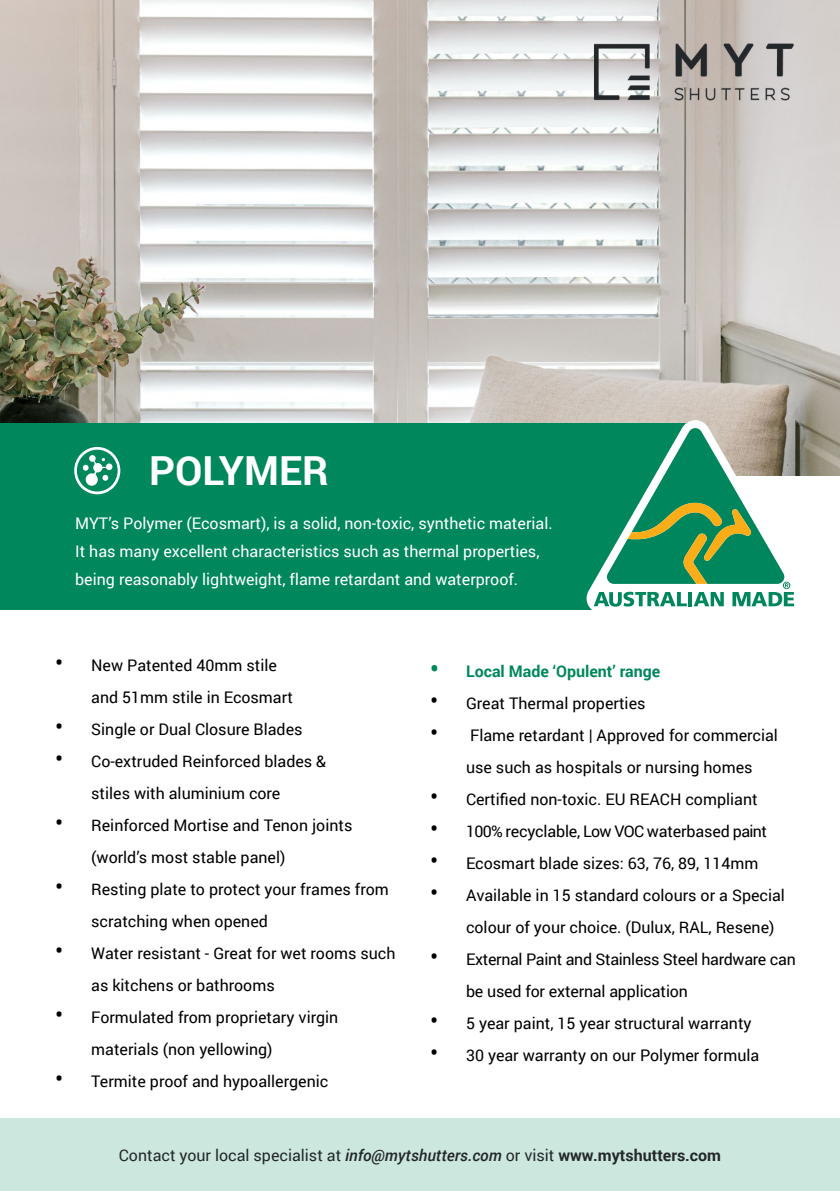
<style>
.page{position:relative;width:840px;height:1191px;background:#fff}
.page>*{position:absolute;margin:0;border:0;box-sizing:border-box;transform-origin:0 0}
.t1{font:700 40px "Roboto";color:#fff}
.t2{font:16px/32px "Roboto";color:#000}
.t3{font:16px/28px "Roboto";color:#fff}
.t4{font:16px "Roboto";color:#23282a}
.t5{font:16px/32px "Roboto";letter-spacing:-.02em;color:#000}
.t6{font:700 16px "Roboto";color:#00875c}
.s1{font-size:24px}
.s2{font-weight:500;font-style:italic}
.s3{font-weight:700}
</style>
<div class="page">
<img style="left:0;top:0;width:839px;height:475px">
<div style="left:0;top:423px;width:688px;height:186px;background:#00875c"></div>
<svg style="left:74px;top:447px;width:46px;height:47px"></svg>
<div style="left:0;top:1119px;width:839px;height:72px;background:#cce7de"></div>
<svg style="left:586px;top:420px;width:218px;height:190px"></svg>
<svg style="left:593px;top:428px;width:200px;height:178px"></svg>
<img style="left:583px;top:34px;width:216px;height:76px">
<h1 class="t1" style="left:149px;top:443px;width:181px">POLYMER</h1>
<p class="t3" style="left:75px;top:508px;width:478px">MYT’s Polymer (Ecosmart), is a solid, non-toxic, synthetic material.<br>It has many excellent characteristics such as thermal properties, being reasonably lightweight, flame retardant and waterproof.</p>
<p class="t2" style="left:91px;top:648px;width:203px;text-indent:-36px"><span class="s1">•</span> New Patented 40mm stile and 51mm stile in Ecosmart</p>
<p class="t2" style="left:55px;top:712px;width:249px"><span class="s1">•</span> Single or Dual Closure Blades</p>
<p class="t2" style="left:91px;top:744px;width:236px;text-indent:-36px"><span class="s1">•</span> Co-extruded Reinforced blades &amp; stiles with aluminium core</p>
<p class="t2" style="left:91px;top:808px;width:262px;text-indent:-36px"><span class="s1">•</span> Reinforced Mortise and Tenon joints (world’s most stable panel)</p>
<p class="t2" style="left:91px;top:872px;width:299px;text-indent:-36px"><span class="s1">•</span> Resting plate to protect your frames from scratching when opened</p>
<p class="t2" style="left:91px;top:936px;width:306px;text-indent:-36px"><span class="s1">•</span> Water resistant - Great for wet rooms such as kitchens or bathrooms</p>
<p class="t2" style="left:91px;top:1000px;width:248px;text-indent:-36px"><span class="s1">•</span> Formulated from proprietary virgin materials (non yellowing)</p>
<p class="t2" style="left:55px;top:1064px;width:274px"><span class="s1">•</span> Termite proof and hypoallergenic</p>
<p class="t6" style="left:430px;top:659px;width:232px"><span class="s1">•</span> Local Made ‘Opulent’ range</p>
<p class="t2" style="left:430px;top:686px;width:217px"><span class="s1">•</span> Great Thermal properties</p>
<p class="t2" style="left:466px;top:718px;width:313px;text-indent:-36px"><span class="s1">•</span> Flame retardant | Approved for commercial use such as hospitals or nursing homes</p>
<p class="t2" style="left:430px;top:782px;width:329px"><span class="s1">•</span> Certified non-toxic. EU REACH compliant</p>
<p class="t2" style="left:430px;top:814px;width:338px"><span class="s1">•</span> 100% recyclable, Low VOC waterbased paint</p>
<p class="t2" style="left:430px;top:846px;width:330px"><span class="s1">•</span> Ecosmart blade sizes: 63, 76, 89, 114mm</p>
<p class="t2" style="left:466px;top:878px;width:320px;text-indent:-36px"><span class="s1">•</span> Available in 15 standard colours or a Special colour of your choice. (Dulux, RAL, Resene)</p>
<p class="t5" style="left:466px;top:942px;width:331px;text-indent:-36px"><span class="s1">•</span> External Paint and Stainless Steel hardware can be used for external application</p>
<p class="t2" style="left:430px;top:1006px;width:323px"><span class="s1">•</span> 5 year paint, 15 year structural warranty</p>
<p class="t2" style="left:430px;top:1038px;width:331px"><span class="s1">•</span> 30 year warranty on our Polymer formula</p>
<p class="t4" style="left:119px;top:1144px;width:603px">Contact your local specialist at <span class="s2">info@mytshutters.com</span> or visit <span class="s3">www.mytshutters.com</span></p>
</div>
